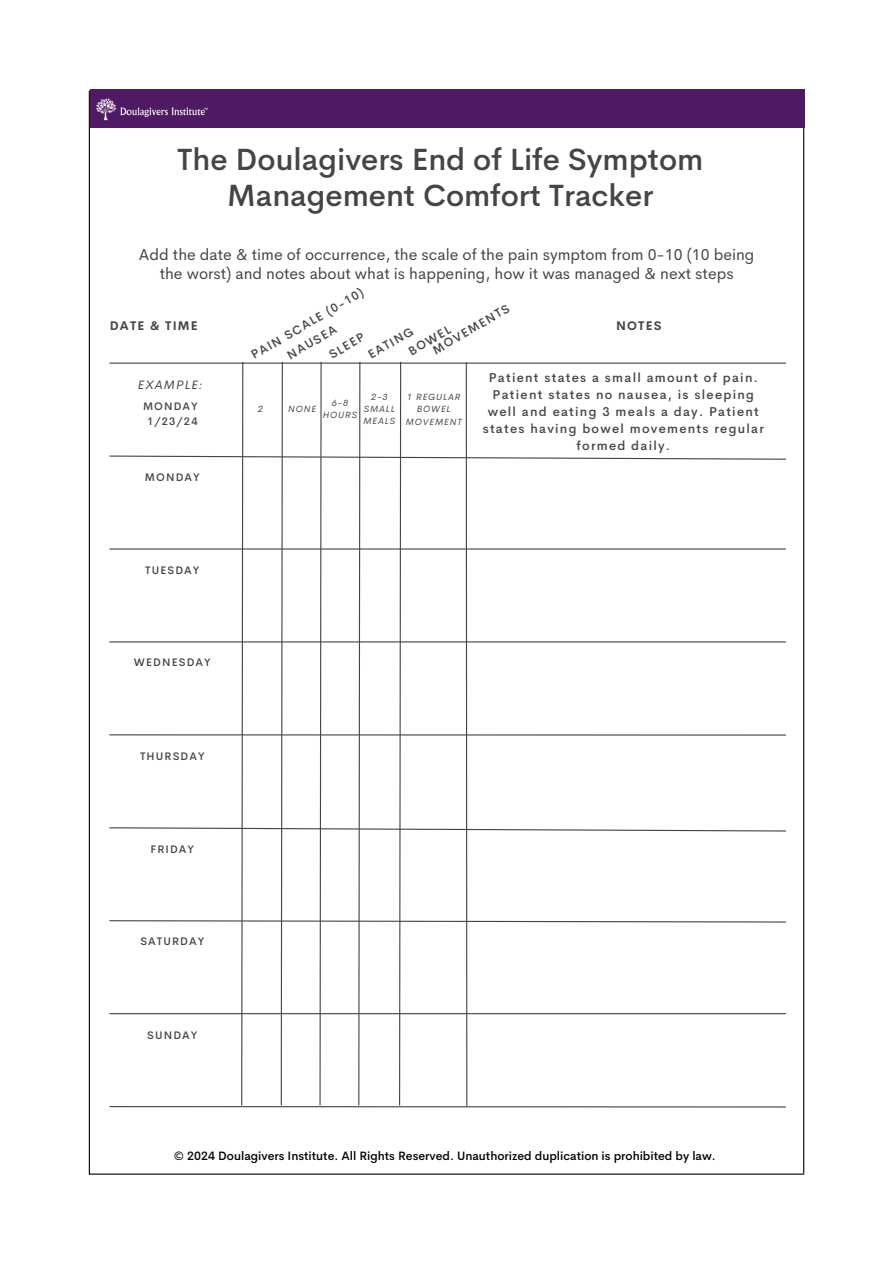
<style>
.page{position:relative;width:894px;height:1264px;background:#fff}
.page>*{position:absolute;margin:0;border:0;box-sizing:border-box;transform-origin:0 0}
.t1{font:500 30.45px/36px "Cerebri Sans";color:#454547;text-align:center}
.t2{font:15.75px/18.8px "Cerebri Sans";color:#454547;text-align:center}
.t3{font:500 12.75px/17px "Cerebri Sans";letter-spacing:.1em;color:#454547;text-align:center}
.t4{font:700 12.3px "Cerebri Sans";letter-spacing:.1em;color:#454547}
.t5{font:italic 12.3px "Cerebri Sans";letter-spacing:.1em;color:#454547}
.t6{font:500 12.15px/10.9px "Cerebri Sans";color:#454547}
.t7{font:500 12px "Cerebri Sans";color:#000}
.t8{font:500 10.8px "Cerebri Sans";letter-spacing:.1em;color:#454547}
.t9{font:italic 9px/12px "Cerebri Sans";letter-spacing:.1em;color:#454547;text-align:center}
</style>
<div class="page">
<svg style="left:109px;top:361px;width:696px;height:747px"></svg>
<hr style="left:89px;top:1173px;width:715px;height:1px;background:#000">
<hr style="left:89px;top:90px;width:1px;height:1084px;background:#000">
<hr style="left:802px;top:89px;width:2px;height:1084px;background:#000">
<div style="left:90px;top:89px;width:714px;height:39px;background:#4f1964"></div>
<img style="left:96px;top:98px;width:18px;height:23px">
<img style="left:114px;top:104px;width:94px;height:13px">
<p class="t1" style="left:177px;top:141px;width:527px">The Doulagivers End of Life Symptom<br>Management Comfort Tracker</p>
<p class="t2" style="left:139px;top:245px;width:616px">Add the date &amp; time of occurrence, the scale of the pain symptom from 0-10 (10 being the worst) and notes about what is happening, how it was managed &amp; next steps</p>
<p class="t6" style="left:249px;top:351px;width:129px;rotate:-30deg">PAIN SCALE (0-10)</p>
<h6 class="t6" style="left:425px;top:336px;width:88px;text-indent:-22px;rotate:-30deg">BOWEL<br>MOVEMENTS</h6>
<h2 class="t4" style="left:110px;top:317px;width:89px">DATE &amp; TIME</h2>
<h3 class="t4" style="left:616px;top:317px;width:47px">NOTES</h3>
<h6 class="t6" style="left:285px;top:351px;width:57px;rotate:-30deg">NAUSEA</h6>
<p class="t6" style="left:327px;top:351px;width:40px;rotate:-30deg">SLEEP</p>
<p class="t6" style="left:366px;top:351px;width:52px;rotate:-30deg">EATING</p>
<h3 class="t5" style="left:138px;top:376px;width:66px">EXAMPLE:</h3>
<h3 class="t8" style="left:143px;top:399px;width:56px">MONDAY</h3>
<h3 class="t8" style="left:147px;top:414px;width:52px">1/23/24</h3>
<h3 class="t8" style="left:145px;top:470px;width:56px">MONDAY</h3>
<h3 class="t8" style="left:145px;top:563px;width:56px">TUESDAY</h3>
<h3 class="t8" style="left:134px;top:655px;width:78px">WEDNESDAY</h3>
<h5 class="t8" style="left:140px;top:748px;width:66px">THURSDAY</h5>
<h4 class="t8" style="left:150px;top:842px;width:45px">FRIDAY</h4>
<p class="t8" style="left:140px;top:934px;width:65px">SATURDAY</p>
<p class="t8" style="left:147px;top:1027px;width:52px">SUNDAY</p>
<h6 class="t9" style="left:258px;top:403px;width:7px">2</h6>
<h6 class="t9" style="left:288px;top:402px;width:29px">NONE</h6>
<h6 class="t9" style="left:322px;top:396px;width:36px">6-8<br>HOURS</h6>
<h5 class="t9" style="left:363px;top:390px;width:33px">2-3<br>SMALL<br>MEALS</h5>
<p class="t9" style="left:405px;top:391px;width:57px">1 REGULAR<br>BOWEL<br>MOVEMENT</p>
<h1 class="t3" style="left:482px;top:369px;width:283px">Patient states a small amount of pain.<br>Patient states no nausea, is sleeping well and eating 3 meals a day. Patient states having bowel movements regular formed daily.</h1>
<h6 class="t7" style="left:174px;top:1147px;width:543px">© 2024 Doulagivers Institute. All Rights Reserved. Unauthorized duplication is prohibited by law.</h6>
</div>
